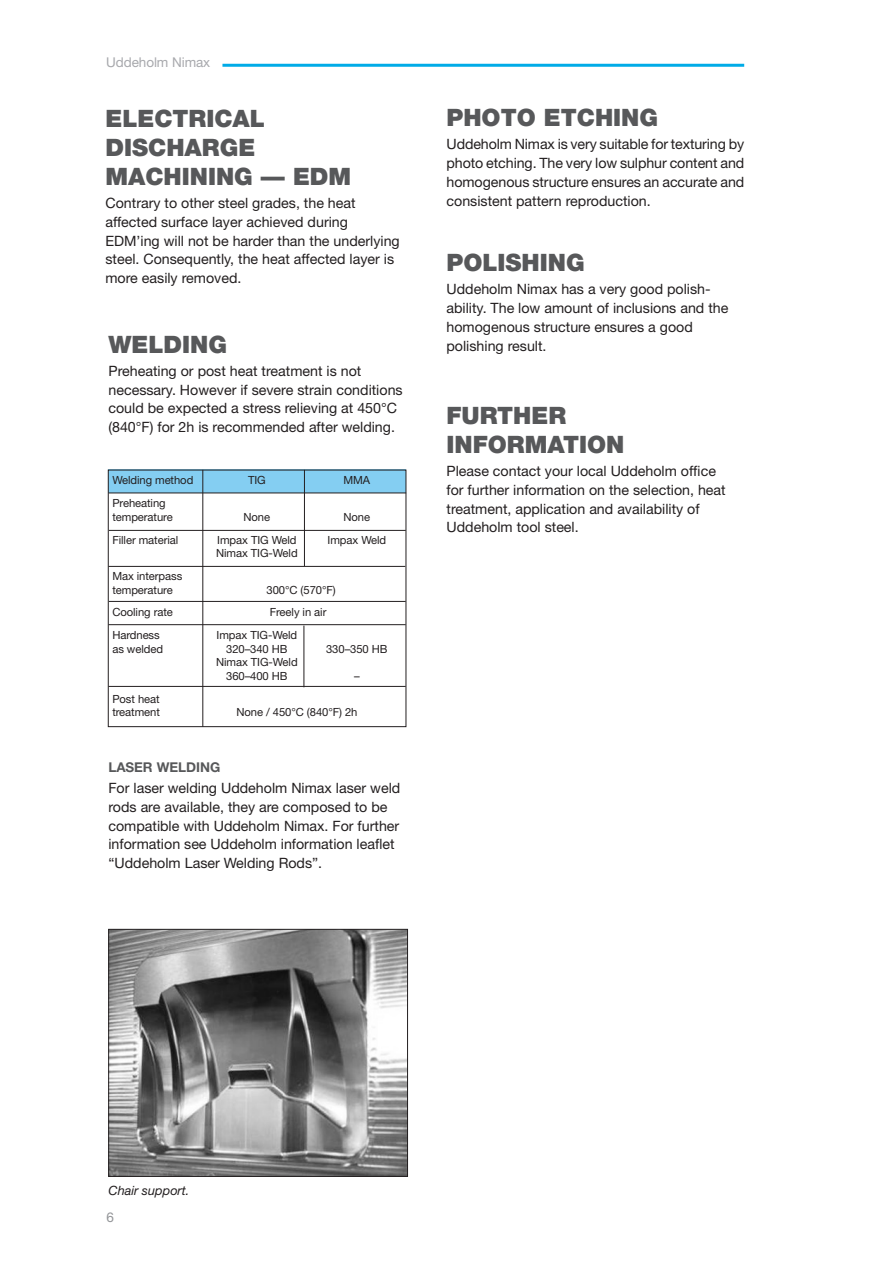
<style>
.page{position:relative;width:893px;height:1263px;background:#fff}
.page>*{position:absolute;margin:0;border:0;box-sizing:border-box;transform-origin:0 0}
.Rubrik{font:900 24px/28.8px "Helvetica Neue";color:#57585a}
.Brödtext{font:14.25px/18.8px "Helvetica Neue";color:#231f20}
.t1{font:13.5px "Helvetica Neue";letter-spacing:-.005em;color:#a8a9ad}
.Underrubrik_2{font:700 13.5px "Helvetica Neue";letter-spacing:-.005em;color:#57585a}
.t2{font:13.5px "Helvetica Neue";color:#939598}
.Bildtext{font:italic 12.75px "Helvetica Neue";color:#231f20}
.t3{font:11.25px/13.5px "Helvetica Neue";letter-spacing:-.005em;color:#231f20}
</style>
<div class="page">
<hr style="left:222px;top:64px;width:522px;height:3px;background:#00abe7">
<div style="left:109px;top:470px;width:297px;height:23px;background:#84cef2"></div>
<div style="left:108px;top:470px;width:298px;height:257px;border:1px solid #231f20"></div>
<hr style="left:203px;top:470px;width:1px;height:257px;background:#231f20">
<hr style="left:304px;top:470px;width:1px;height:96px;background:#231f20">
<hr style="left:109px;top:493px;width:297px;height:1px;background:#231f20">
<hr style="left:109px;top:530px;width:297px;height:1px;background:#231f20">
<hr style="left:108px;top:566px;width:297px;height:1px;background:#231f20">
<hr style="left:109px;top:601px;width:297px;height:1px;background:#231f20">
<hr style="left:108px;top:624px;width:298px;height:1px;background:#231f20">
<hr style="left:108px;top:686px;width:298px;height:1px;background:#231f20">
<hr style="left:304px;top:626px;width:1px;height:61px;background:#231f20">
<img style="left:110px;top:931px;width:296px;height:243px">
<div style="left:108px;top:929px;width:300px;height:247px;border:1px solid #231f20"></div>
<p class="t1" style="left:106px;top:54px;width:105px">Uddeholm Nimax</p>
<p class="Rubrik" style="left:105px;top:104px;width:247px">ELECTRICAL<br>DISCHARGE<br>MACHINING — EDM</p>
<p class="Brödtext" style="left:105px;top:193px;width:252px">Contrary to other steel grades, the heat</p>
<p class="Brödtext" style="left:105px;top:212px;width:296px">affected surface layer achieved during EDM’ing will not be harder than the underlying steel. Consequently, the heat affected layer is more easily removed.</p>
<p class="Rubrik" style="left:108px;top:330px;width:120px">WELDING</p>
<p class="Brödtext" style="left:108px;top:361px;width:296px">Preheating or post heat treatment is not necessary. However if severe strain conditions could be expected a stress relieving at 450°C (840°F) for 2h is recommended after welding.</p>
<p class="t3" style="left:112px;top:473px;width:83px">Welding method</p>
<p class="t3" style="left:248px;top:473px;width:19px">TIG</p>
<p class="t3" style="left:343px;top:473px;width:28px">MMA</p>
<p class="t3" style="left:112px;top:496px;width:55px">Preheating</p>
<p class="t3" style="left:112px;top:510px;width:62px">temperature</p>
<p class="t3" style="left:244px;top:510px;width:28px">None</p>
<p class="t3" style="left:344px;top:510px;width:28px">None</p>
<p class="t3" style="left:112px;top:533px;width:67px">Filler material</p>
<p class="t3" style="left:217px;top:533px;width:81px">Impax TIG Weld</p>
<p class="t3" style="left:328px;top:533px;width:60px">Impax Weld</p>
<p class="t3" style="left:216px;top:546px;width:83px">Nimax TIG-Weld</p>
<p class="t3" style="left:112px;top:569px;width:72px">Max interpass</p>
<p class="t3" style="left:112px;top:583px;width:62px">temperature</p>
<p class="t3" style="left:267px;top:583px;width:71px">300°C (570°F)</p>
<p class="t3" style="left:112px;top:605px;width:62px">Cooling rate</p>
<p class="t3" style="left:270px;top:605px;width:58px">Freely in air</p>
<p class="t3" style="left:112px;top:628px;width:49px">Hardness</p>
<p class="t3" style="left:217px;top:628px;width:82px">Impax TIG-Weld</p>
<p class="t3" style="left:112px;top:642px;width:52px">as welded</p>
<p class="t3" style="left:226px;top:642px;width:63px">320–340 HB</p>
<p class="t3" style="left:326px;top:642px;width:63px">330–350 HB</p>
<p class="t3" style="left:216px;top:655px;width:83px">Nimax TIG-Weld</p>
<p class="t3" style="left:226px;top:669px;width:63px">360–400 HB</p>
<p class="t3" style="left:354px;top:669px;width:7px">–</p>
<p class="t3" style="left:112px;top:692px;width:49px">Post heat treatment</p>
<p class="t3" style="left:236px;top:705px;width:123px">None / 450°C (840°F) 2h</p>
<p class="Underrubrik_2" style="left:108px;top:759px;width:113px">LASER WELDING</p>
<p class="Brödtext" style="left:108px;top:778px;width:293px">For laser welding Uddeholm Nimax laser weld rods are available, they are composed to be compatible with Uddeholm Nimax. For further information see Uddeholm information leaflet “Uddeholm Laser Welding Rods”.</p>
<p class="Rubrik" style="left:446px;top:103px;width:213px">PHOTO ETCHING</p>
<p class="Brödtext" style="left:446px;top:135px;width:299px;text-align:justify">Uddeholm Nimax is very suitable for texturing by photo etching. The very low sulphur content and homogenous structure ensures an accurate and consistent pattern reproduction.</p>
<p class="Rubrik" style="left:446px;top:248px;width:140px">POLISHING</p>
<p class="Brödtext" style="left:446px;top:280px;width:283px">Uddeholm Nimax has a very good polish&shy;ability. The low amount of inclusions and the homogenous structure ensures a good polishing result.</p>
<p class="Rubrik" style="left:446px;top:401px;width:179px">FURTHER<br>INFORMATION</p>
<p class="Brödtext" style="left:446px;top:461px;width:281px">Please contact your local Uddeholm office for further information on the selection, heat treatment, application and availability of Uddeholm tool steel.</p>
<p class="Bildtext" style="left:108px;top:1182px;width:83px">Chair support.</p>
<p class="t2" style="left:106px;top:1209px;width:9px">6</p>
</div>
